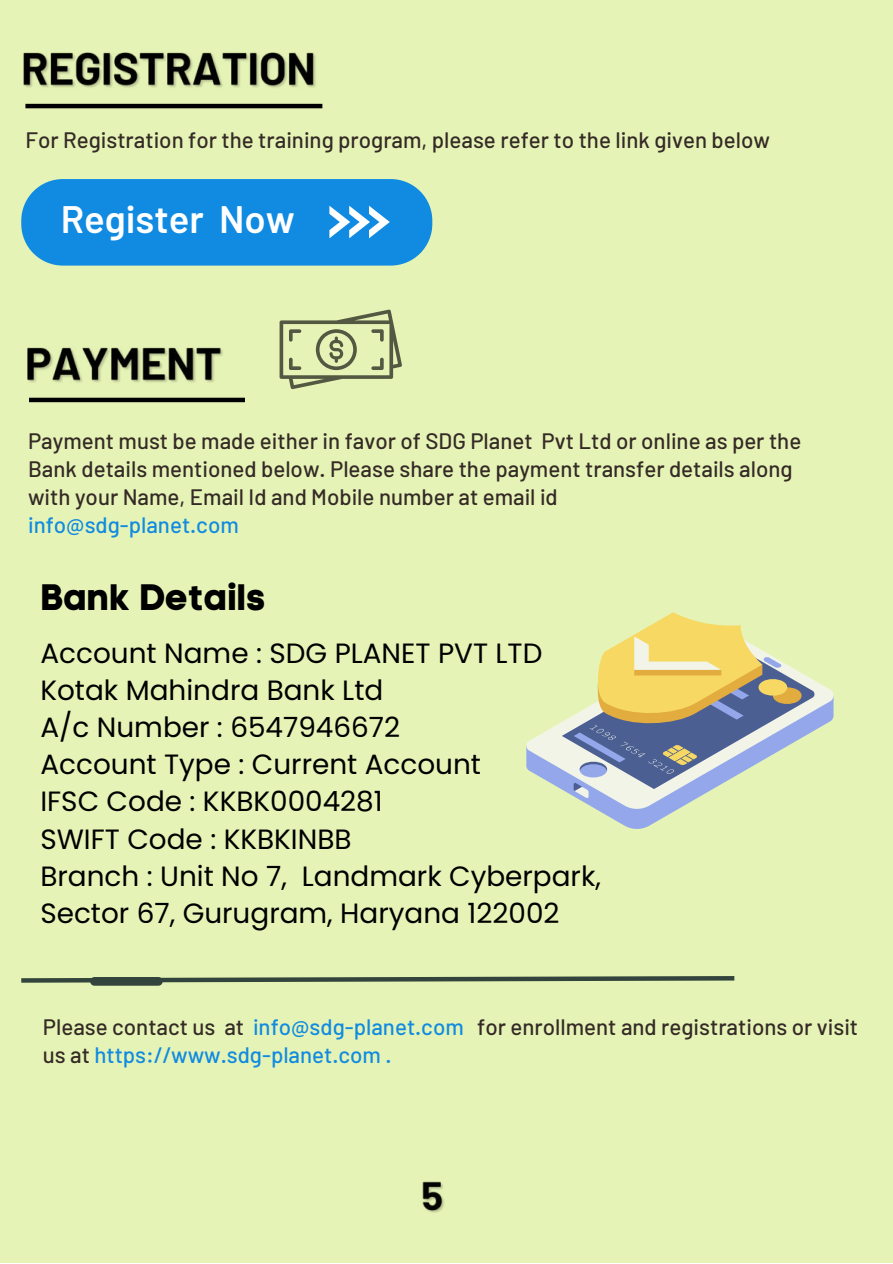
<style>
.page{position:relative;width:893px;height:1264px;background:#fff}
.page>*{position:absolute;margin:0;border:0;box-sizing:border-box;transform-origin:0 0}
.t1{font:600 38.25px "Barlow";color:#fff}
.t2{font:36.75px "Code Pro Bold LC";color:#000}
.t3{font:27.9px/37.2px "Poppins";color:#000}
.t4{font:500 22.35px/28px "Barlow";color:#352a26}
.t5{font:500 22.35px "Barlow";color:#118be1}
.s1{color:#118be1}
</style>
<div class="page">
<div style="left:0;top:0;width:892px;height:1262px;background:#e5f4b6"></div>
<hr style="left:25px;top:104px;width:297px;height:4px;background:#000">
<hr style="left:29px;top:398px;width:216px;height:4px;background:#000">
<svg style="left:21px;top:976px;width:714px;height:9px"></svg>
<svg style="left:598px;top:810px;width:78px;height:19px"></svg>
<svg style="left:526px;top:683px;width:308px;height:127px"></svg>
<svg style="left:556px;top:612px;width:262px;height:180px"></svg>
<svg style="left:279px;top:309px;width:123px;height:80px"></svg>
<svg style="left:21px;top:179px;width:411px;height:86px;background:#1f91df"></svg>
<img style="left:23px;top:52px;width:293px;height:36px">
<img style="left:27px;top:347px;width:210px;height:51px">
<img style="left:422px;top:1181px;width:22px;height:32px">
<p class="t4" style="left:25px;top:126px;width:746px">For Registration for the training program, please refer to the link given below</p>
<h1 class="t1" style="left:61px;top:196px;width:236px">Register Now</h1>
<p class="t4" style="left:28px;top:426px;width:774px">Payment must be made either in favor of SDG Planet Pvt Ltd or online as per the<br>Bank details mentioned below. Please share the payment transfer details along with your Name, Email Id and Mobile number at email id</p>
<p class="t5" style="left:28px;top:511px;width:212px">info@sdg-planet.com</p>
<h2 class="t2" style="left:40px;top:574px;width:227px">Bank Details</h2>
<p class="t3" style="left:40px;top:634px;width:562px">Account Name : SDG PLANET PVT LTD<br>Kotak Mahindra Bank Ltd<br>A/c Number : 6547946672<br>Account Type : Current Account<br>IFSC Code : KKBK0004281<br>SWIFT Code : KKBKINBB<br>Branch : Unit No 7, Landmark Cyberpark,<br>Sector 67, Gurugram, Haryana 122002</p>
<p class="t4" style="left:43px;top:1012px;width:816px">Please contact us at <span class="s1">info@sdg-planet.com</span> for enrollment and registrations or visit us at <span class="s1">https://www.sdg-planet.com .</span></p>
</div>
